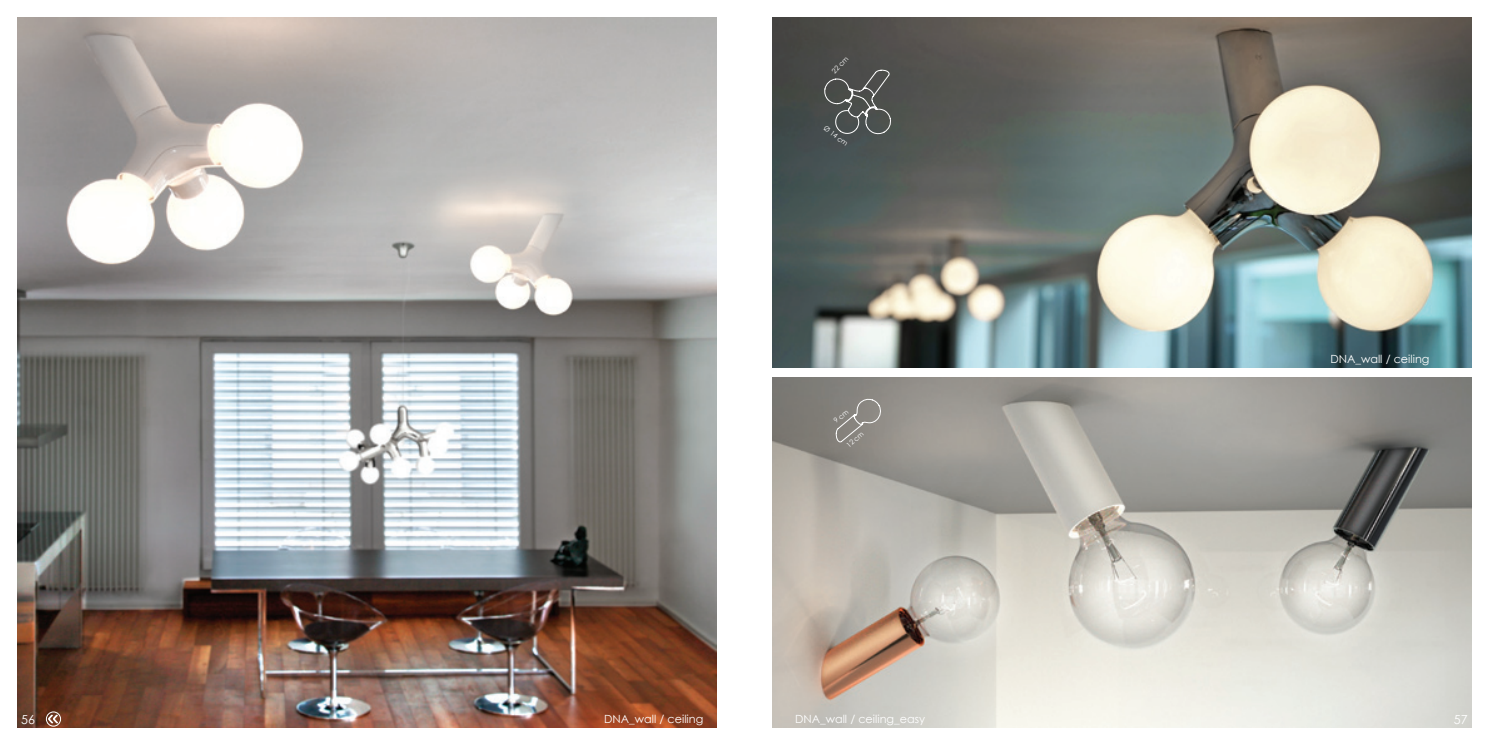
<style>
.page{position:relative;width:1489px;height:745px;background:#fff}
.page>*{position:absolute;margin:0;border:0;box-sizing:border-box;transform-origin:0 0}
.t1{font:12.5px "Century Gothic";color:#fff}
.t2{font:11.25px "Century Gothic";color:#fff}
.t3{font:6.88px "Century Gothic";color:#fff}
</style>
<div class="page">
<img style="left:772px;top:18px;width:698px;height:349px">
<img style="left:772px;top:377px;width:698px;height:349px">
<img style="left:18px;top:18px;width:698px;height:708px">
<svg style="left:824px;top:70px;width:67px;height:65px;background:#5c5f5d"></svg>
<svg style="left:48px;top:714px;width:10px;height:9px"></svg>
<div style="left:46px;top:711px;width:15px;height:15px;border:1px solid #fff;border-radius:50%"></div>
<svg style="left:833px;top:398px;width:48px;height:44px;background:#918e89"></svg>
<p class="t3" style="left:829px;top:69px;width:22px;rotate:-46deg">22 cm</p>
<p class="t3" style="left:827px;top:123px;width:30px;rotate:38deg">Ø 14 cm</p>
<p class="t3" style="left:844px;top:442px;width:22px;rotate:-42deg">12 cm</p>
<p class="t2" style="left:1330px;top:350px;width:101px">DNA_wall / ceiling</p>
<p class="t1" style="left:21px;top:710px;width:15px">56</p>
<p class="t1" style="left:1453px;top:710px;width:15px">57</p>
<p class="t2" style="left:604px;top:711px;width:101px">DNA_wall / ceiling</p>
<p class="t2" style="left:795px;top:711px;width:132px">DNA_wall / ceiling_easy</p>
</div>
